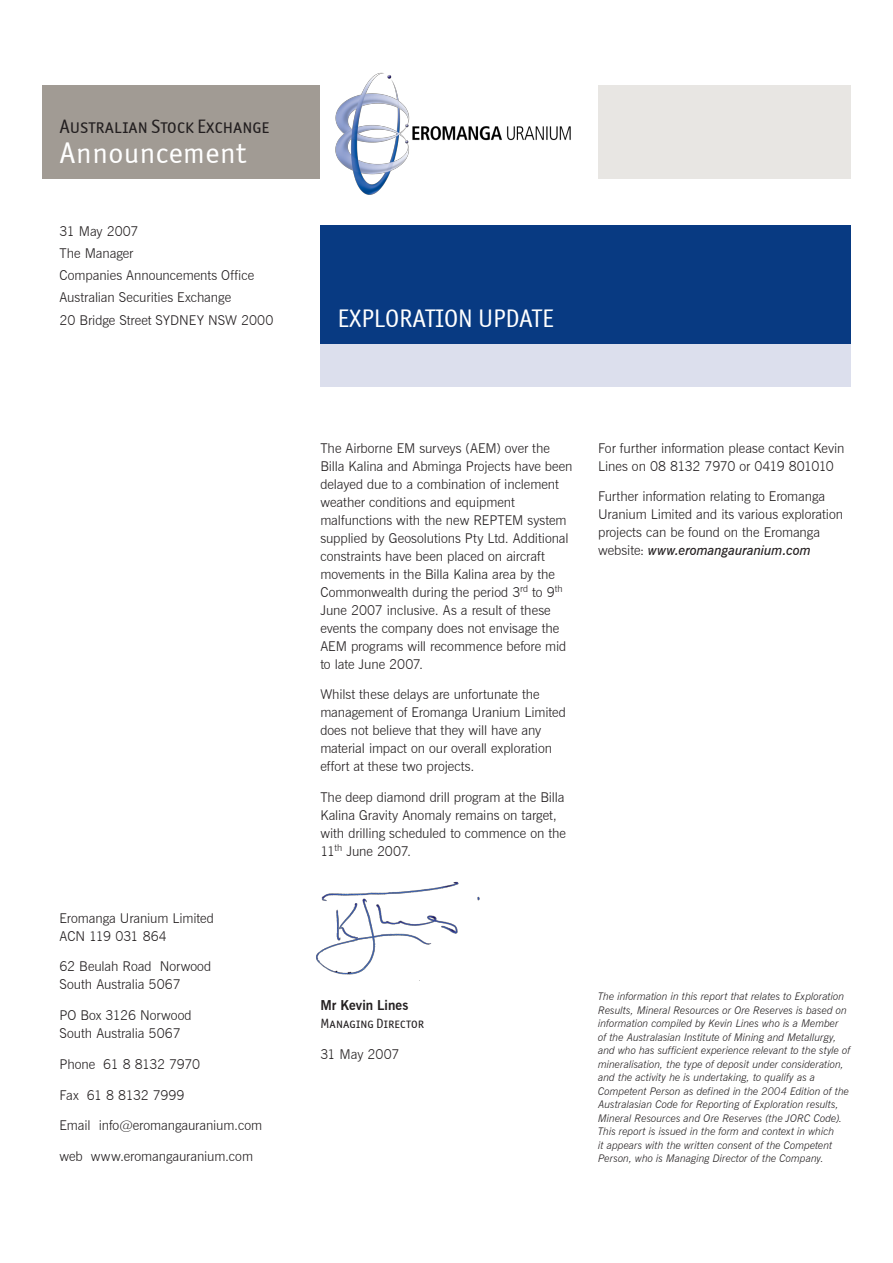
<style>
.page{position:relative;width:893px;height:1263px;background:#fff}
.page>*{position:absolute;margin:0;border:0;box-sizing:border-box;transform-origin:0 0}
.Heading_white{font:30px "Officina Sans ITCTT Book";letter-spacing:.02em;color:#fff}
.Heading_white-2{font:25.5px "Officina Sans ITCTT Book";color:#fff}
.Heading{font:19.5px "Officina San SCITCTT Book";color:#231f20}
.Body_text{font:300 13.5px/18px "News Gothic BT";color:#231f20}
.Body_text-2{font:300 13.5px "News Gothic BT";letter-spacing:-.025em;color:#231f20}
.Author_title{font:13.5px "Officina San SCITCTT Book";letter-spacing:.01em;color:#231f20}
.Author{font:700 13.5px "News Gothic BT";letter-spacing:-.005em;color:#231f20}
.Competent_Person_sta{font:italic 300 10.5px/13.5px "News Gothic BT";letter-spacing:.005em;color:#231f20}
.s1{font-weight:600;font-style:italic}
</style>
<div class="page">
<div style="left:43px;top:85px;width:277px;height:94px;background:#a19b94"></div>
<img style="left:335px;top:72px;width:236px;height:123px">
<div style="left:598px;top:85px;width:252px;height:94px;background:#e8e6e3"></div>
<div style="left:320px;top:225px;width:530px;height:119px;background:#083a82"></div>
<div style="left:320px;top:344px;width:530px;height:43px;background:#dcdfed"></div>
<img style="left:316px;top:881px;width:164px;height:94px">
<p class="Heading" style="left:60px;top:115px;width:212px">Australian Stock Exchange</p>
<p class="Heading_white" style="left:60px;top:135px;width:188px">Announcement</p>
<p class="Body_text" style="left:60px;top:222px;width:81px">31 May 2007</p>
<p class="Body_text" style="left:60px;top:244px;width:75px">The Manager</p>
<p class="Body_text" style="left:60px;top:266px;width:196px">Companies Announcements Office</p>
<p class="Body_text" style="left:60px;top:288px;width:173px">Australian Securities Exchange</p>
<p class="Body_text" style="left:60px;top:311px;width:216px">20 Bridge Street SYDNEY NSW 2000</p>
<p class="Body_text" style="left:60px;top:909px;width:156px">Eromanga Uranium Limited<br>ACN 119 031 864</p>
<p class="Body_text" style="left:60px;top:957px;width:153px">62 Beulah Road Norwood<br>South Australia 5067</p>
<p class="Body_text" style="left:60px;top:1006px;width:134px">PO Box 3126 Norwood<br>South Australia 5067</p>
<p class="Body_text-2" style="left:60px;top:1056px;width:142px">Phone 61 8 8132 7970</p>
<p class="Body_text-2" style="left:60px;top:1087px;width:127px">Fax 61 8 8132 7999</p>
<p class="Body_text" style="left:60px;top:1116px;width:204px">Email info@eromangauranium.com</p>
<p class="Body_text" style="left:60px;top:1147px;width:195px">web www.eromangauranium.com</p>
<p class="Heading_white-2" style="left:337px;top:304px;width:218px">EXPLORATION UPDATE</p>
<p class="Body_text" style="left:320px;top:439px;width:254px">The Airborne EM surveys (AEM) over the Billa Kalina and Abminga Projects have been delayed due to a combination of inclement weather conditions and equipment malfunctions with the new REPTEM system supplied by Geosolutions Pty Ltd. Additional constraints have been placed on aircraft movements in the Billa Kalina area by the Commonwealth during the period 3<sup>rd</sup> to 9<sup>th </sup>June 2007 inclusive. As a result of these events the company does not envisage the AEM programs will recommence before mid to late June 2007.</p>
<p class="Body_text" style="left:320px;top:685px;width:247px">Whilst these delays are unfortunate the management of Eromanga Uranium Limited does not believe that they will have any material impact on our overall exploration effort at these two projects.</p>
<p class="Body_text" style="left:320px;top:788px;width:247px">The deep diamond drill program at the Billa Kalina Gravity Anomaly remains on target, with drilling scheduled to commence on the 11<sup>th</sup> June 2007.</p>
<p class="Body_text" style="left:598px;top:439px;width:248px">For further information please contact Kevin<br>Lines on 08 8132 7970 or 0419 801010</p>
<p class="Body_text" style="left:598px;top:487px;width:247px">Further information relating to Eromanga Uranium Limited and its various exploration projects can be found on the Eromanga website: <span class="s1">www.eromangauranium.com</span></p>
<p class="Author" style="left:320px;top:997px;width:89px">Mr Kevin Lines</p>
<p class="Author_title" style="left:320px;top:1015px;width:105px">Managing Director</p>
<p class="Body_text" style="left:320px;top:1045px;width:81px">31 May 2007</p>
<p class="Competent_Person_sta" style="left:598px;top:989px;width:254px">The information in this report that relates to Exploration Results, Mineral Resources or Ore Reserves is based on information compiled by Kevin Lines who is a Member<br>of the Australasian Institute of Mining and Metallurgy, and who has sufficient experience relevant to the style of mineralisation, the type of deposit under consideration, and the activity he is undertaking, to qualify as a Competent Person as defined in the 2004 Edition of the Australasian Code for Reporting of Exploration results, Mineral Resources and Ore Reserves (the JORC Code).<br>This report is issued in the form and context in which<br>it appears with the written consent of the Competent Person, who is Managing Director of the Company.</p>
</div>
